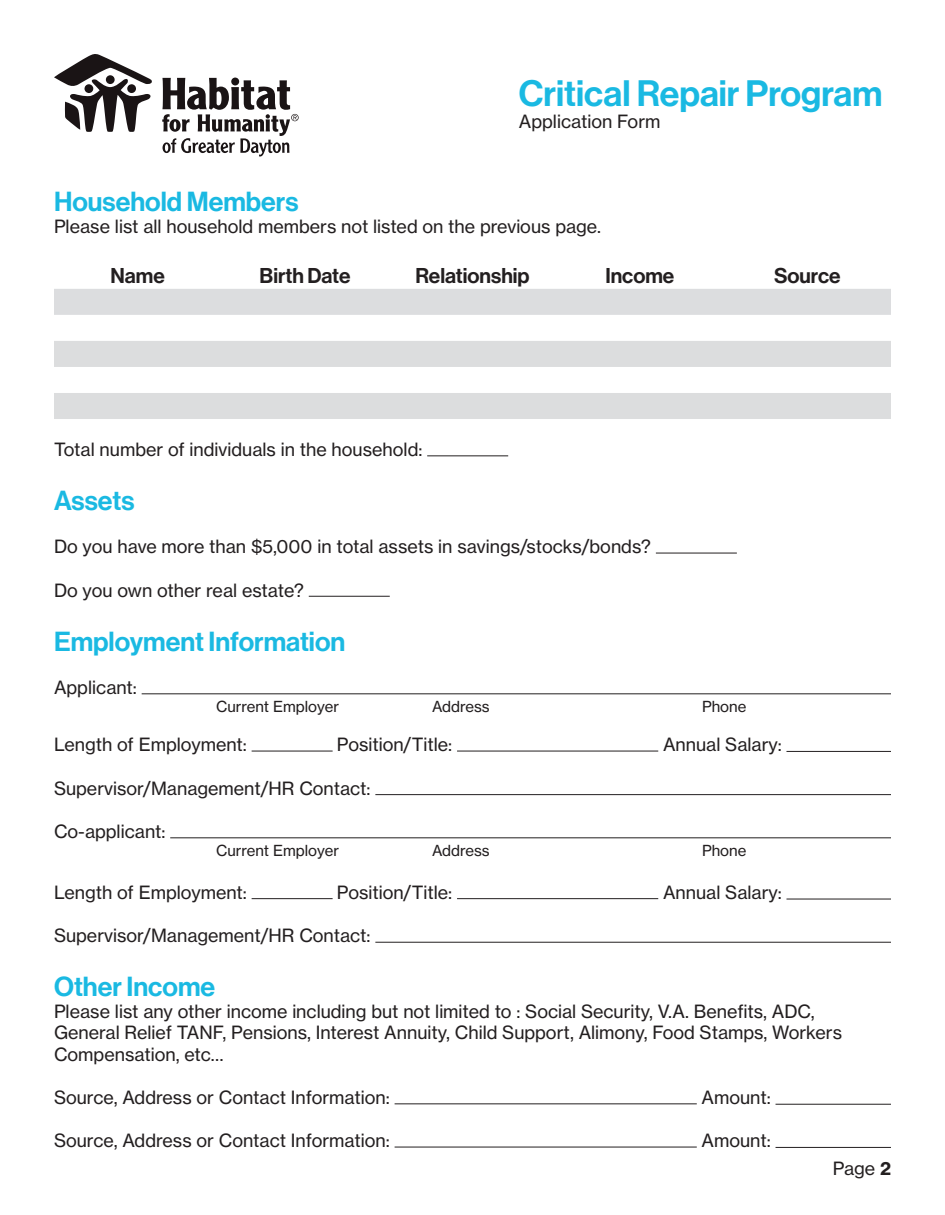
<style>
.page{position:relative;width:945px;height:1215px;background:#fff}
.page>*{position:absolute;margin:0;border:0;box-sizing:border-box;transform-origin:0 0}
.t1{font:36px "N Haas Grotesk DS Pro 65 Md";color:#1ab9e2}
.t2{font:27px "N Haas Grotesk DS Pro 65 Md";color:#1ab9e2}
.t3{font:21px "N Haas Grotesk DS Pro 65 Md";color:#231f20}
.t4{font:18px/21.6px "N Haas Grotesk TX Pro 55 Rg";color:#231f20}
.t5{font:15px "N Haas Grotesk TX Pro 55 Rg";color:#231f20}
.s1{font-family:"N Haas Grotesk TX Pro 75 Bd"}
</style>
<div class="page">
<svg style="left:54px;top:54px;width:98px;height:78px"></svg>
<svg style="left:162px;top:78px;width:137px;height:79px"></svg>
<hr style="left:142px;top:693px;width:749px;height:1px;background:#231f20">
<hr style="left:786px;top:751px;width:105px;height:1px;background:#231f20">
<hr style="left:375px;top:794px;width:516px;height:1px;background:#231f20">
<hr style="left:170px;top:837px;width:721px;height:1px;background:#231f20">
<hr style="left:786px;top:899px;width:105px;height:1px;background:#231f20">
<hr style="left:375px;top:942px;width:516px;height:1px;background:#231f20">
<hr style="left:776px;top:1104px;width:115px;height:1px;background:#231f20">
<hr style="left:776px;top:1147px;width:115px;height:1px;background:#231f20">
<div style="left:54px;top:289px;width:837px;height:26px;background:#dcdddf"></div>
<div style="left:54px;top:341px;width:837px;height:26px;background:#dcddde"></div>
<div style="left:54px;top:393px;width:837px;height:26px;background:#dcddde"></div>
<hr style="left:427px;top:455px;width:81px;height:1px;background:#231f20">
<hr style="left:656px;top:553px;width:81px;height:1px;background:#231f20">
<hr style="left:309px;top:596px;width:81px;height:1px;background:#231f20">
<hr style="left:252px;top:751px;width:81px;height:1px;background:#231f20">
<hr style="left:457px;top:751px;width:201px;height:1px;background:#231f20">
<hr style="left:252px;top:898px;width:81px;height:1px;background:#231f20">
<hr style="left:457px;top:898px;width:201px;height:1px;background:#231f20">
<hr style="left:395px;top:1103px;width:302px;height:1px;background:#231f20">
<hr style="left:395px;top:1147px;width:302px;height:1px;background:#231f20">
<h1 class="t1" style="left:519px;top:73px;width:365px">Critical Repair Program</h1>
<p class="t4" style="left:519px;top:110px;width:143px">Application Form</p>
<h2 class="t2" style="left:54px;top:186px;width:246px">Household Members</h2>
<p class="t4" style="left:54px;top:216px;width:548px">Please list all household members not listed on the previous page.</p>
<p class="t3" style="left:111px;top:263px;width:56px">Name</p>
<p class="t3" style="left:260px;top:263px;width:93px">Birth Date</p>
<p class="t3" style="left:415px;top:263px;width:116px">Relationship</p>
<p class="t3" style="left:605px;top:263px;width:71px">Income</p>
<p class="t3" style="left:774px;top:263px;width:68px">Source</p>
<p class="t4" style="left:54px;top:439px;width:370px">Total number of individuals in the household:</p>
<h2 class="t2" style="left:54px;top:485px;width:82px">Assets</h2>
<p class="t4" style="left:54px;top:536px;width:599px">Do you have more than $5,000 in total assets in savings/stocks/bonds?</p>
<p class="t4" style="left:54px;top:579px;width:251px">Do you own other real estate?</p>
<h2 class="t2" style="left:54px;top:626px;width:293px">Employment Information</h2>
<p class="t4" style="left:54px;top:676px;width:84px">Applicant:</p>
<p class="t5" style="left:216px;top:697px;width:125px">Current Employer</p>
<p class="t5" style="left:432px;top:697px;width:59px">Address</p>
<p class="t5" style="left:702px;top:697px;width:46px">Phone</p>
<p class="t4" style="left:54px;top:734px;width:194px">Length of Employment:</p>
<p class="t4" style="left:337px;top:734px;width:117px">Position/Title:</p>
<p class="t4" style="left:663px;top:734px;width:120px">Annual Salary:</p>
<p class="t4" style="left:54px;top:777px;width:318px">Supervisor/Management/HR Contact:</p>
<p class="t4" style="left:54px;top:820px;width:113px">Co-applicant:</p>
<p class="t5" style="left:216px;top:841px;width:125px">Current Employer</p>
<p class="t5" style="left:432px;top:841px;width:59px">Address</p>
<p class="t5" style="left:702px;top:841px;width:46px">Phone</p>
<p class="t4" style="left:54px;top:882px;width:194px">Length of Employment:</p>
<p class="t4" style="left:337px;top:882px;width:117px">Position/Title:</p>
<p class="t4" style="left:663px;top:882px;width:120px">Annual Salary:</p>
<p class="t4" style="left:54px;top:925px;width:318px">Supervisor/Management/HR Contact:</p>
<h2 class="t2" style="left:54px;top:971px;width:163px">Other Income</h2>
<p class="t4" style="left:54px;top:1000px;width:790px">Please list any other income including but not limited to : Social Security, V.A. Benefits, ADC,<br>General Relief TANF, Pensions, Interest Annuity, Child Support, Alimony, Food Stamps, Workers<br>Compensation, etc…</p>
<p class="t4" style="left:54px;top:1087px;width:337px">Source, Address or Contact Information:</p>
<p class="t4" style="left:702px;top:1087px;width:71px">Amount:</p>
<p class="t4" style="left:54px;top:1130px;width:337px">Source, Address or Contact Information:</p>
<p class="t4" style="left:702px;top:1130px;width:71px">Amount:</p>
<p class="t4" style="left:833px;top:1158px;width:60px">Page <span class="s1">2</span></p>
</div>
